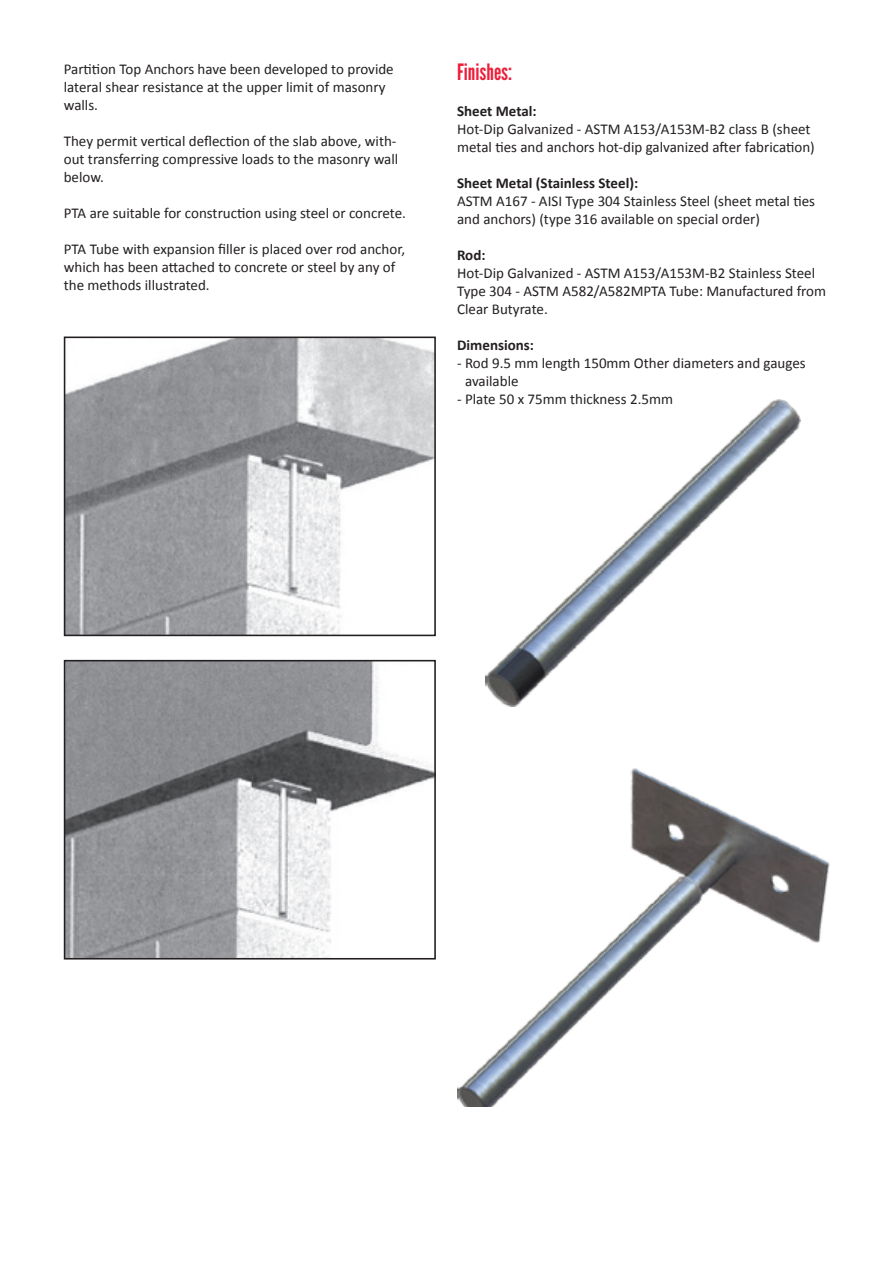
<style>
.page{position:relative;width:893px;height:1263px;background:#fff}
.page>*{position:absolute;margin:0;border:0;box-sizing:border-box;transform-origin:0 0}
.SUBTITLE_2{font:22.5px "League Gothic";color:#ed1e3a}
.TEXT{font:15px/18px "Calibri";color:#231f20}
.TEXT-2{font:700 15px "Calibri";color:#231f20}
</style>
<div class="page">
<img style="left:67px;top:339px;width:366px;height:294px">
<div style="left:64px;top:336px;width:372px;height:300px;border:2px solid #231f20"></div>
<img style="left:67px;top:663px;width:366px;height:293px">
<div style="left:64px;top:660px;width:372px;height:299px;border:2px solid #231f20"></div>
<img style="left:457px;top:768px;width:372px;height:338px">
<img style="left:486px;top:400px;width:314px;height:307px">
<p class="TEXT" style="left:64px;top:60px;width:331px">Partition Top Anchors have been developed to provide lateral shear resistance at the upper limit of masonry walls.</p>
<p class="TEXT" style="left:64px;top:132px;width:336px;text-align:justify">They permit vertical deflection of the slab above, with&shy;out transferring compressive loads to the masonry wall below.</p>
<p class="TEXT" style="left:64px;top:204px;width:344px">PTA are suitable for construction using steel or concrete.</p>
<p class="TEXT" style="left:64px;top:240px;width:343px">PTA Tube with expansion filler is placed over rod anchor, which has been attached to concrete or steel by any of the methods illustrated.</p>
<p class="SUBTITLE_2" style="left:457px;top:59px;width:56px">Finishes:</p>
<p class="TEXT-2" style="left:457px;top:101px;width:81px">Sheet Metal:</p>
<p class="TEXT" style="left:457px;top:119px;width:359px">Hot-Dip Galvanized - ASTM A153/A153M-B2 class B (sheet metal ties and anchors hot-dip galvanized after fabrication)</p>
<p class="TEXT-2" style="left:457px;top:173px;width:183px">Sheet Metal (Stainless Steel):</p>
<p class="TEXT" style="left:457px;top:191px;width:359px">ASTM A167 - AISI Type 304 Stainless Steel (sheet metal ties and anchors) (type 316 available on special order)</p>
<p class="TEXT-2" style="left:457px;top:245px;width:30px">Rod:</p>
<p class="TEXT" style="left:457px;top:263px;width:371px">Hot-Dip Galvanized - ASTM A153/A153M-B2 Stainless Steel<br>Type 304 - ASTM A582/A582MPTA Tube: Manufactured from<br>Clear Butyrate.</p>
<p class="TEXT-2" style="left:457px;top:335px;width:78px">Dimensions:</p>
<p class="TEXT" style="left:465px;top:353px;width:342px;text-indent:-8px">- Rod 9.5 mm length 150mm Other diameters and gauges available</p>
<p class="TEXT" style="left:457px;top:389px;width:217px">- Plate 50 x 75mm thickness 2.5mm</p>
</div>
